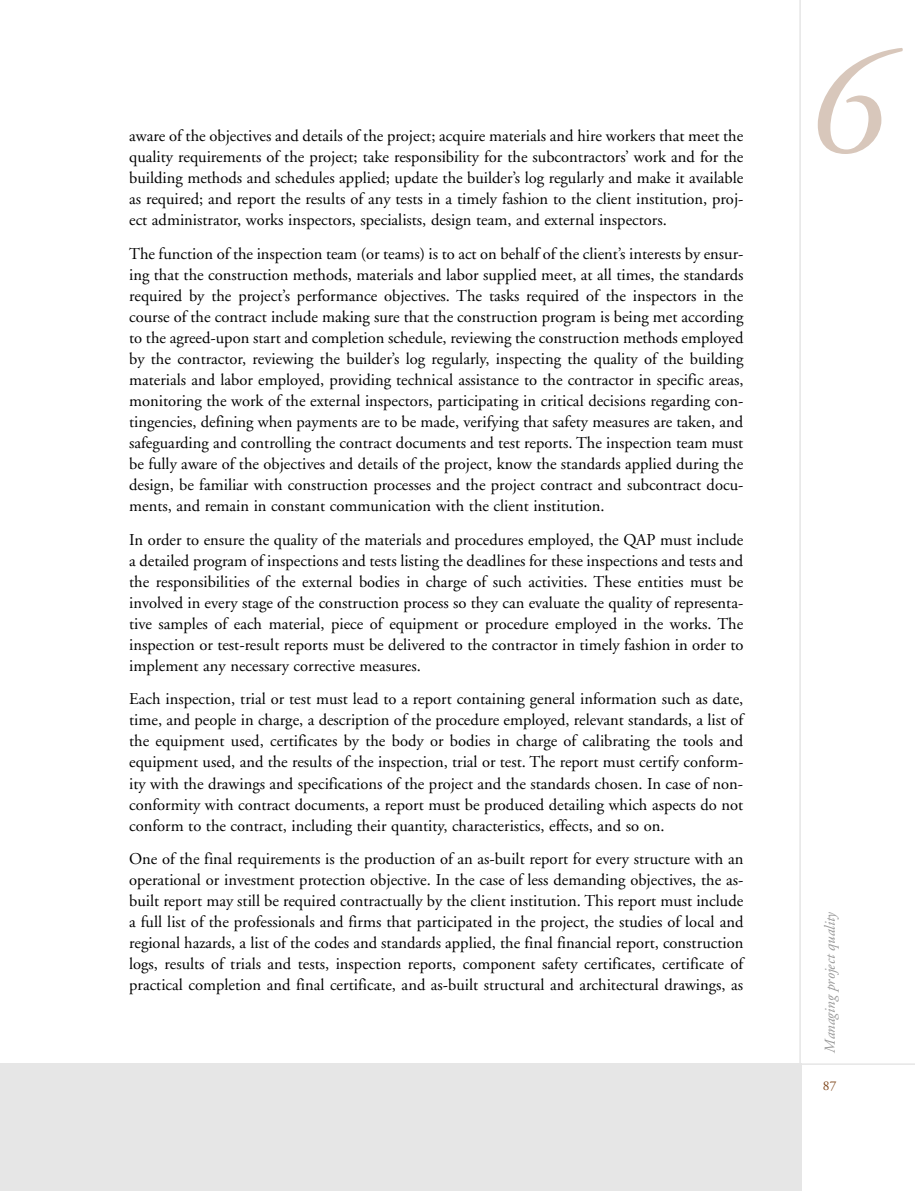
<style>
.page{position:relative;width:915px;height:1191px;background:#fff}
.page>*{position:absolute;margin:0;border:0;box-sizing:border-box;transform-origin:0 0}
.t1{font:italic 150px "Adobe Garamond";color:#d8c7bb}
.t2{font:16.5px/21px "Adobe Garamond";color:#000;text-align:justify}
.t3{font:italic 15px "Adobe Garamond";color:#999}
.t4{font:13.5px "Adobe Garamond";color:#7e461b}
</style>
<div class="page">
<hr style="left:799px;top:0;width:1px;height:1191px;background:#e6e6e6">
<div style="left:0;top:1063px;width:800px;height:128px;background:#e6e6e6"></div>
<hr style="left:0;top:1063px;width:914px;height:1px;background:#e6e6e6">
<p class="t2" style="left:129px;top:127px;width:615px">aware of the objectives and details of the project; acquire materials and hire workers that meet the quality requirements of the project; take responsibility for the subcontractors’ work and for the building methods and schedules applied; update the builder’s log regularly and make it available as required; and report the results of any tests in a timely fashion to the client institution, proj&shy;ect administrator, works inspectors, specialists, design team, and external inspectors.</p>
<p class="t2" style="left:129px;top:244px;width:615px">The function of the inspection team (or teams) is to act on behalf of the client’s interests by ensur&shy;ing that the construction methods, materials and labor supplied meet, at all times, the standards required by the project’s performance objectives. The tasks required of the inspectors in the course of the contract include making sure that the construction program is being met according to the agreed-upon start and completion schedule, reviewing the construction methods employed by the contractor, reviewing the builder’s log regularly, inspecting the quality of the building materials and labor employed, providing technical assistance to the contractor in specific areas, monitoring the work of the external inspectors, participating in critical decisions regarding con&shy;tingencies, defining when payments are to be made, verifying that safety measures are taken, and safeguarding and controlling the contract documents and test reports. The inspection team must be fully aware of the objectives and details of the project, know the standards applied during the design, be familiar with construction processes and the project contract and subcontract docu&shy;ments, and remain in constant communication with the client institution.</p>
<p class="t2" style="left:129px;top:530px;width:615px">In order to ensure the quality of the materials and procedures employed, the QAP must include a detailed program of inspections and tests listing the deadlines for these inspections and tests and the responsibilities of the external bodies in charge of such activities. These entities must be involved in every stage of the construction process so they can evaluate the quality of representa&shy;tive samples of each material, piece of equipment or procedure employed in the works. The inspection or test-result reports must be delivered to the contractor in timely fashion in order to implement any necessary corrective measures.</p>
<p class="t2" style="left:129px;top:690px;width:615px">Each inspection, trial or test must lead to a report containing general information such as date, time, and people in charge, a description of the procedure employed, relevant standards, a list of the equipment used, certificates by the body or bodies in charge of calibrating the tools and equipment used, and the results of the inspection, trial or test. The report must certify conform&shy;ity with the drawings and specifications of the project and the standards chosen. In case of non&shy;conformity with contract documents, a report must be produced detailing which aspects do not conform to the contract, including their quantity, characteristics, effects, and so on.</p>
<p class="t2" style="left:129px;top:850px;width:615px">One of the final requirements is the production of an as-built report for every structure with an operational or investment protection objective. In the case of less demanding objectives, the as&shy;built report may still be required contractually by the client institution. This report must include a full list of the professionals and firms that participated in the project, the studies of local and regional hazards, a list of the codes and standards applied, the final financial report, construction logs, results of trials and tests, inspection reports, component safety certificates, certificate of practical completion and final certificate, and as-built structural and architectural drawings, as</p>
<h1 class="t1" style="left:807px;top:45px;width:76px">6</h1>
<p class="t3" style="left:823px;top:1052px;width:142px;rotate:-90deg">Managing project quality</p>
<p class="t4" style="left:822px;top:1080px;width:15px">87</p>
</div>
